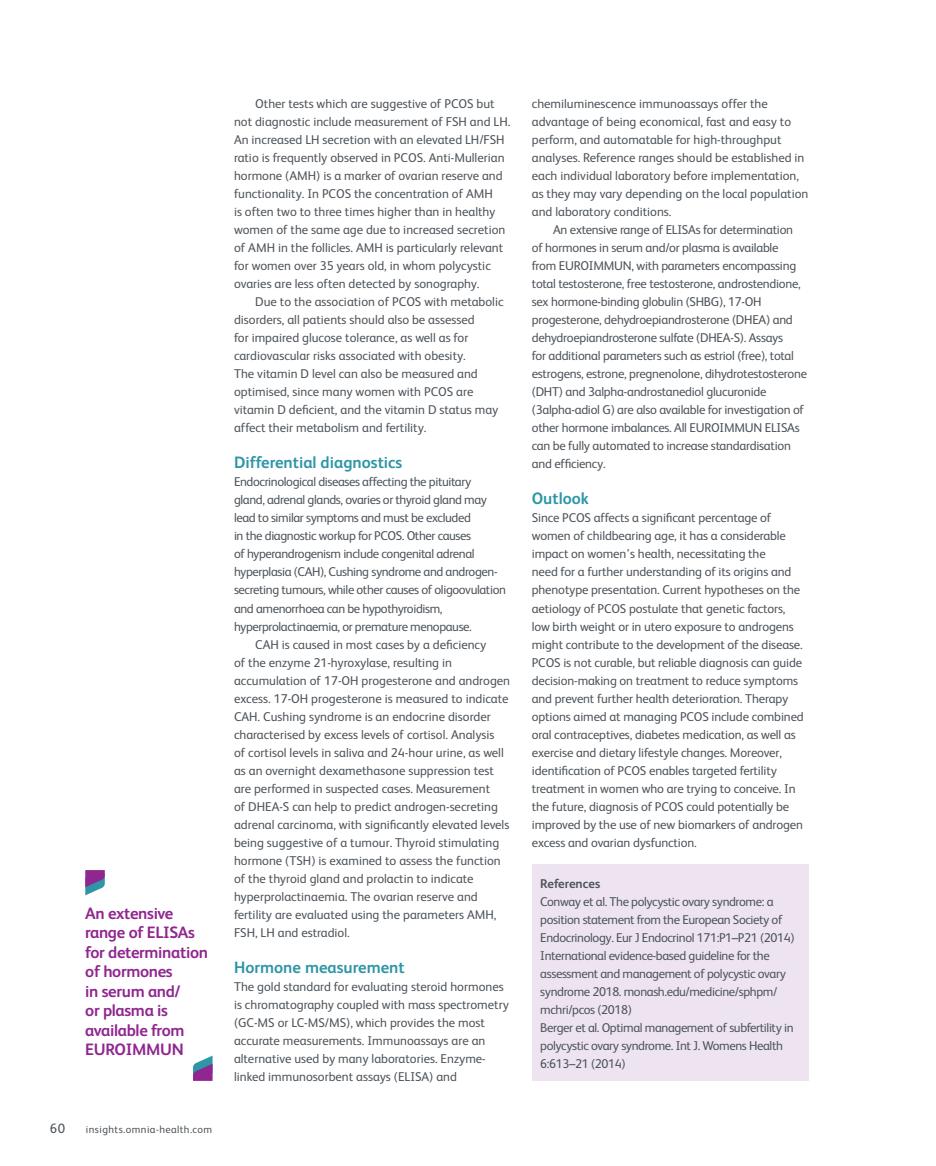
<style>
.page{position:relative;width:936px;height:1166px;background:#fff}
.page>*{position:absolute;margin:0;border:0;box-sizing:border-box;transform-origin:0 0}
.Body_Copy_v2{font:700 16.5px/19.5px "FS Albert";letter-spacing:-.02em;color:#90268f}
.Sub_heading_v2{font:700 16.5px "FS Albert";color:#2e96a7}
.t1{font:13.5px "FS Albert";color:#4d545a}
.Body_Copy_v2-2{font:12.75px/18px "FS Albert";letter-spacing:-.01em;color:#4d545a}
.Body_Copy_v2-3{font:12.75px/18px "FS Albert";letter-spacing:-.03em;color:#4d545a}
.Sub_heading_v2-2{font:12.75px/18px "FS Albert";letter-spacing:-.03em;color:#4d545a}
.Sub_heading_v2-3{font:700 12.75px "FS Albert";color:#4d545a}
.t2{font:10.5px "FS Albert";letter-spacing:.04em;color:#4d545a}
</style>
<div class="page">
<div style="left:531px;top:864px;width:277px;height:216px;background:#eee4f0"></div>
<svg style="left:85px;top:870px;width:20px;height:25px"></svg>
<svg style="left:193px;top:1056px;width:19px;height:24px"></svg>
<p class="Body_Copy_v2" style="left:85px;top:902px;width:124px">An extensive range of ELISAs for determination of hormones<br>in serum and/<br>or plasma is available from<br>EUROIMMUN</p>
<p class="t1" style="left:50px;top:1119px;width:17px">60</p>
<p class="t2" style="left:86px;top:1122px;width:128px">insights.omnia-health.com</p>
<p class="Body_Copy_v2-2" style="left:234px;top:94px;width:278px;text-indent:21px">Other tests which are suggestive of PCOS but not diagnostic include measurement of FSH and LH.<br>An increased LH secretion with an elevated LH/FSH ratio is frequently observed in PCOS. Anti-Mullerian hormone (AMH) is a marker of ovarian reserve and functionality. In PCOS the concentration of AMH<br>is often two to three times higher than in healthy women of the same age due to increased secretion of AMH in the follicles. AMH is particularly relevant for women over 35 years old, in whom polycystic ovaries are less often detected by sonography.</p>
<p class="Body_Copy_v2-2" style="left:234px;top:292px;width:271px;text-indent:21px">Due to the association of PCOS with metabolic disorders, all patients should also be assessed<br>for impaired glucose tolerance, as well as for cardiovascular risks associated with obesity.<br>The vitamin D level can also be measured and optimised, since many women with PCOS are vitamin D deficient, and the vitamin D status may affect their metabolism and fertility.</p>
<p class="Sub_heading_v2" style="left:234px;top:451px;width:170px">Differential diagnostics</p>
<p class="Body_Copy_v2-3" style="left:234px;top:472px;width:273px">Endocrinological diseases affecting the pituitary<br>gland, adrenal glands, ovaries or thyroid gland may lead to similar symptoms and must be excluded<br>in the diagnostic workup for PCOS. Other causes<br>of hyperandrogenism include congenital adrenal hyperplasia (CAH), Cushing syndrome and androgen&shy;secreting tumours, while other causes of oligoovulation and amenorrhoea can be hypothyroidism, hyperprolactinaemia, or premature menopause.</p>
<p class="Body_Copy_v2-2" style="left:234px;top:634px;width:278px;text-indent:21px">CAH is caused in most cases by a deficiency<br>of the enzyme 21-hyroxylase, resulting in accumulation of 17-OH progesterone and androgen excess. 17-OH progesterone is measured to indicate CAH. Cushing syndrome is an endocrine disorder characterised by excess levels of cortisol. Analysis<br>of cortisol levels in saliva and 24-hour urine, as well as an overnight dexamethasone suppression test are performed in suspected cases. Measurement<br>of DHEA-S can help to predict androgen-secreting adrenal carcinoma, with significantly elevated levels being suggestive of a tumour. Thyroid stimulating hormone (TSH) is examined to assess the function of the thyroid gland and prolactin to indicate hyperprolactinaemia. The ovarian reserve and fertility are evaluated using the parameters AMH, FSH, LH and estradiol.</p>
<p class="Sub_heading_v2" style="left:234px;top:955px;width:172px">Hormone measurement</p>
<p class="Body_Copy_v2-2" style="left:234px;top:976px;width:276px">The gold standard for evaluating steroid hormones is chromatography coupled with mass spectrometry (GC-MS or LC-MS/MS), which provides the most accurate measurements. Immunoassays are an alternative used by many laboratories. Enzyme&shy;linked immunosorbent assays (ELISA) and</p>
<p class="Body_Copy_v2-2" style="left:531px;top:94px;width:278px">chemiluminescence immunoassays offer the advantage of being economical, fast and easy to perform, and automatable for high-throughput analyses. Reference ranges should be established in each individual laboratory before implementation, as they may vary depending on the local population and laboratory conditions.</p>
<p class="Body_Copy_v2-2" style="left:531px;top:220px;width:277px;text-indent:21px">An extensive range of ELISAs for determination of hormones in serum and/or plasma is available<br>from EUROIMMUN, with parameters encompassing total testosterone, free testosterone, androstendione, sex hormone-binding globulin (SHBG), 17-OH progesterone, dehydroepiandrosterone (DHEA) and dehydroepiandrosterone sulfate (DHEA-S). Assays<br>for additional parameters such as estriol (free), total estrogens, estrone, pregnenolone, dihydrotestosterone (DHT) and 3alpha-androstanediol glucuronide (3alpha-adiol G) are also available for investigation of other hormone imbalances. All EUROIMMUN ELISAs can be fully automated to increase standardisation and efficiency.</p>
<p class="Sub_heading_v2" style="left:531px;top:487px;width:59px">Outlook</p>
<p class="Body_Copy_v2-2" style="left:531px;top:508px;width:273px">Since PCOS affects a significant percentage of women of childbearing age, it has a considerable impact on women’s health, necessitating the<br>need for a further understanding of its origins and phenotype presentation. Current hypotheses on the aetiology of PCOS postulate that genetic factors, low birth weight or in utero exposure to androgens might contribute to the development of the disease.<br>PCOS is not curable, but reliable diagnosis can guide decision-making on treatment to reduce symptoms and prevent further health deterioration. Therapy options aimed at managing PCOS include combined oral contraceptives, diabetes medication, as well as exercise and dietary lifestyle changes. Moreover, identification of PCOS enables targeted fertility treatment in women who are trying to conceive. In the future, diagnosis of PCOS could potentially be improved by the use of new biomarkers of androgen excess and ovarian dysfunction.</p>
<p class="Sub_heading_v2-3" style="left:540px;top:874px;width:61px">References</p>
<p class="Sub_heading_v2-2" style="left:540px;top:891px;width:255px">Conway et al. The polycystic ovary syndrome: a position statement from the European Society of<br>Endocrinology. Eur J Endocrinol 171:P1–P21 (2014)</p>
<p class="Sub_heading_v2-2" style="left:540px;top:945px;width:247px">International evidence-based guideline for the assessment and management of polycystic ovary syndrome 2018. monash.edu/medicine/sphpm/ mchri/pcos (2018)</p>
<p class="Sub_heading_v2-2" style="left:540px;top:1017px;width:255px">Berger et al. Optimal management of subfertility in polycystic ovary syndrome. Int J. Womens Health<br>6:613–21 (2014)</p>
</div>
